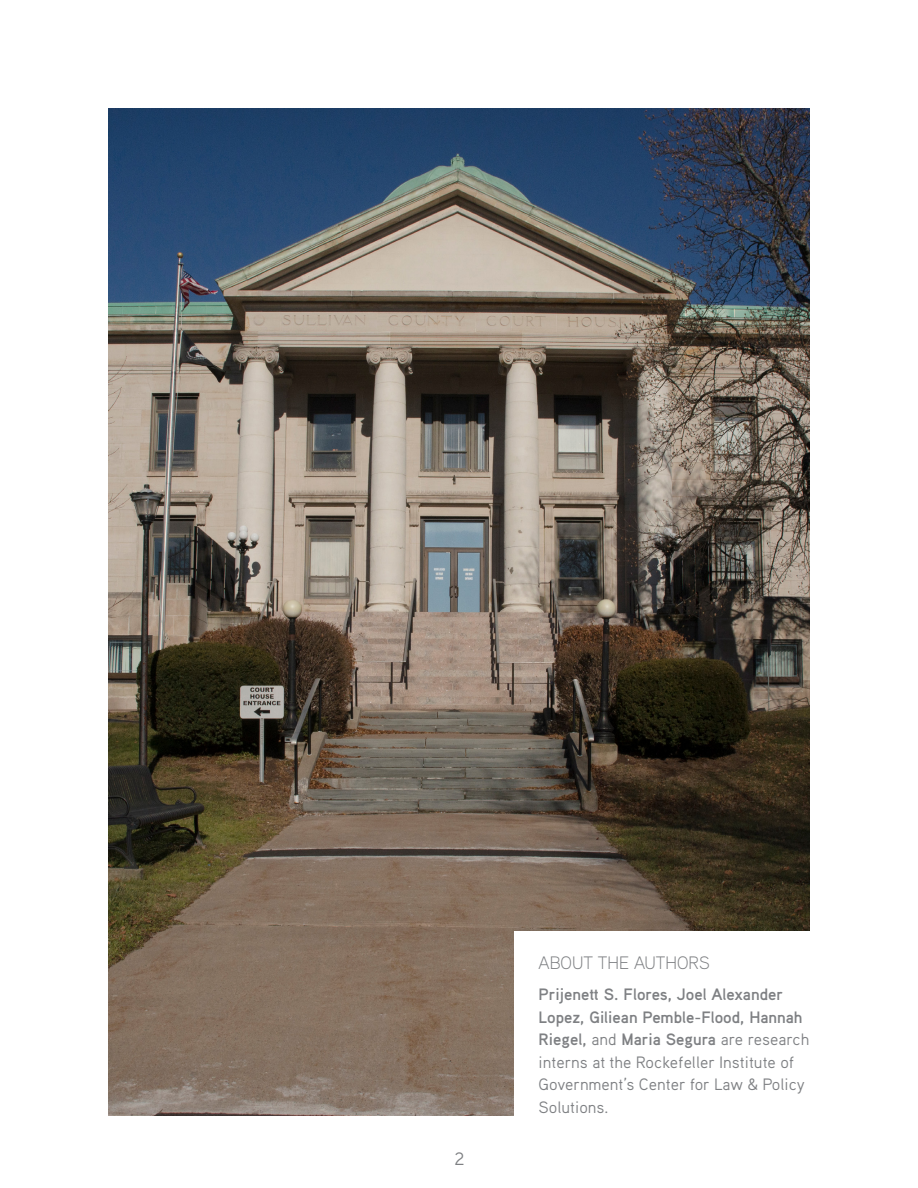
<style>
.page{position:relative;width:918px;height:1188px;background:#fff}
.page>*{position:absolute;margin:0;border:0;box-sizing:border-box;transform-origin:0 0}
.t1{font:300 18px "Aaux Pro OT";color:#7e8083}
.t2{font:18px "Aaux Pro OT";color:#7e8083}
.t3{font:16.5px/22.5px "Aaux Pro OT";color:#7e8083}
.s1{font-weight:700}
</style>
<div class="page">
<img style="left:108px;top:108px;width:702px;height:1008px">
<div style="left:515px;top:932px;width:298px;height:193px;background:#fff"></div>
<p class="t2" style="left:454px;top:1147px;width:12px">2</p>
<p class="t1" style="left:539px;top:951px;width:173px">ABOUT THE AUTHORS</p>
<p class="t3" style="left:539px;top:983px;width:272px"><span class="s1">Prijenett S. Flores, Joel Alexander Lopez, Giliean Pemble-Flood, Hannah Riegel,</span> and <span class="s1">Maria Segura</span> are research interns at the Rockefeller Institute of Government’s Center for Law &amp; Policy Solutions.</p>
</div>
